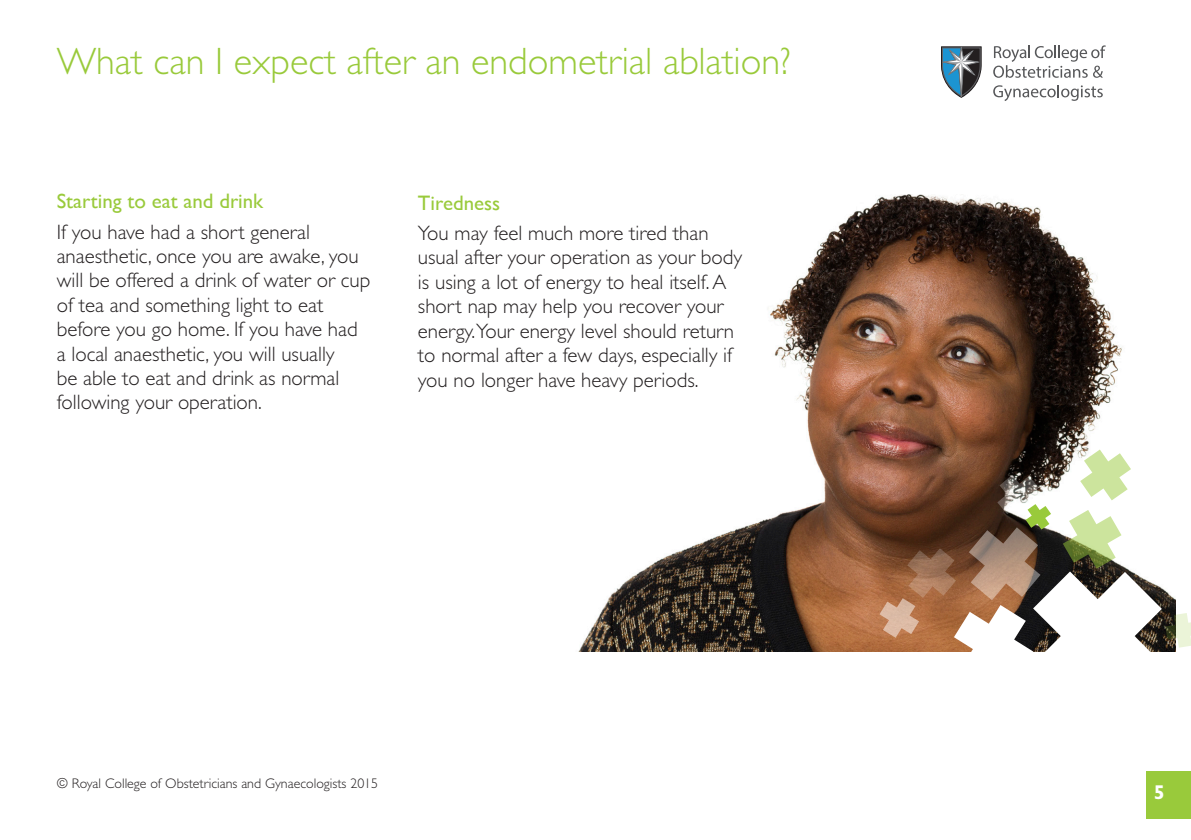
<style>
.page{position:relative;width:1191px;height:840px;background:#fff}
.page>*{position:absolute;margin:0;border:0;box-sizing:border-box;transform-origin:0 0}
.t1{font:300 38.2px "Gill Sans";color:#99ca3b}
.t2{font:300 20.8px/24.4px "Gill Sans";color:#231f20}
.t3{font:20.8px "Gill Sans";color:#99ca3b}
.t4{font:700 20px "Gill Sans";color:#fff}
.t5{font:300 14px "Gill Sans";color:#231f20}
</style>
<div class="page">
<svg style="left:993px;top:45px;width:112px;height:33px"></svg>
<svg style="left:993px;top:85px;width:109px;height:16px"></svg>
<svg style="left:941px;top:46px;width:40px;height:52px"></svg>
<img style="left:579px;top:194px;width:543px;height:457px">
<svg style="left:879px;top:449px;width:312px;height:203px"></svg>
<div style="left:1146px;top:770px;width:45px;height:47px;background:#99ca3b"></div>
<h1 class="t1" style="left:57px;top:40px;width:736px">What can I expect after an endometrial ablation?</h1>
<p class="t3" style="left:57px;top:189px;width:208px">Starting to eat and drink</p>
<p class="t2" style="left:57px;top:219px;width:315px">If you have had a short general anaesthetic, once you are awake, you will be offered a drink of water or cup of tea and something light to eat before you go home. If you have had a local anaesthetic, you will usually<br>be able to eat and drink as normal following your operation.</p>
<p class="t3" style="left:418px;top:190px;width:84px">Tiredness</p>
<p class="t2" style="left:418px;top:221px;width:326px">You may feel much more tired than usual after your operation as your body is using a lot of energy to heal itself. A short nap may help you recover your energy.Your energy level should return to normal after a few days, especially if you no longer have heavy periods.</p>
<p class="t5" style="left:57px;top:775px;width:323px">© Royal College of Obstetricians and Gynaecologists 2015</p>
<p class="t4" style="left:1153px;top:780px;width:13px">5</p>
</div>
